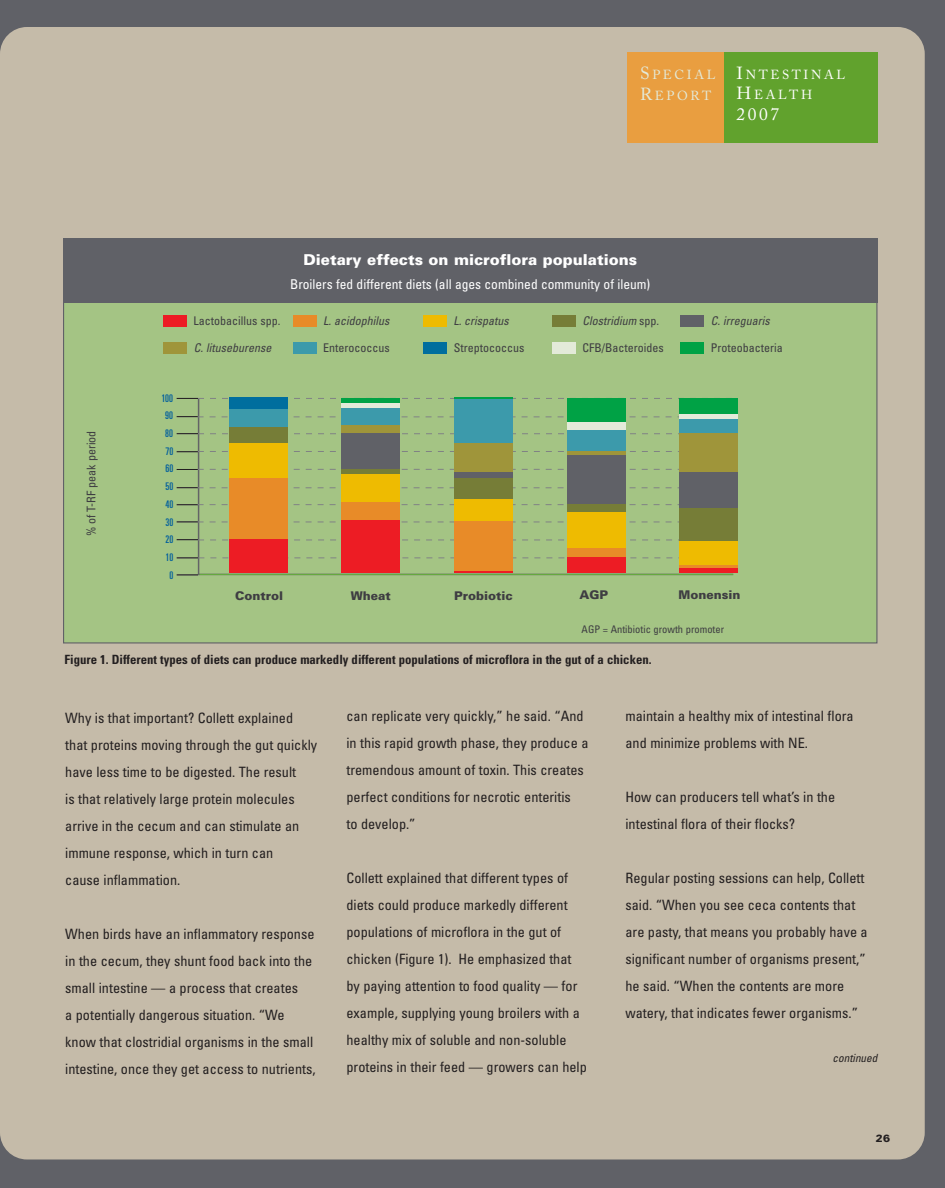
<style>
.page{position:relative;width:945px;height:1188px;background:#606167}
.page>*{position:absolute;margin:0;border:0;box-sizing:border-box;transform-origin:0 0}
.t1{font:17.4px "Adobe Caslon";color:#fff}
.t2{font:900 15px "Univers";color:#fff}
.t3{font:condensed 14.25px/27px "Univers";color:#231f20}
.t4{font:condensed 13.5px "Univers";color:#fff}
.t5{font:13.05px/20.9px "Adobe Caslon";letter-spacing:.2em;color:#fff}
.t6{font:13.05px/20.9px "Adobe Caslon";letter-spacing:.2em;color:#e3ead9}
.t7{font:700 condensed 12.75px "Univers";color:#231f20}
.t8{font:condensed 12px "Univers";color:#3e3d42}
.t9{font:italic condensed 12px "Univers";color:#3e3d42}
.t10{font:900 12px "Univers";color:#3e3d42}
.t11{font:italic condensed 11.25px "Univers";color:#231f20}
.t12{font:condensed 10.5px "Univers";color:#3e3d42}
.t13{font:ultra-condensed 10.5px/17.7px "Univers";color:#005e9d;text-align:center}
.t14{font:900 10.5px "Univers";color:#231f20}
.s1{font-size:17.4px}
.s2{font-style:normal}
</style>
<div class="page">
<div style="left:0;top:27px;width:925px;height:1132px;background:#c5bba9;border-radius:27px"></div>
<div style="left:628px;top:52px;width:96px;height:91px;background:#e99e40"></div>
<div style="left:724px;top:52px;width:154px;height:91px;background:#61a22d"></div>
<div style="left:64px;top:242px;width:812px;height:400px;background:#a4c484"></div>
<hr style="left:198px;top:574px;width:535px;height:1px;background:#636466">
<hr style="left:198px;top:398px;width:1px;height:177px;background:#636466">
<svg style="left:177px;top:575px;width:21px;height:1px"></svg>
<svg style="left:177px;top:398px;width:502px;height:1px"></svg>
<svg style="left:177px;top:416px;width:502px;height:2px"></svg>
<svg style="left:177px;top:433px;width:502px;height:1px"></svg>
<svg style="left:177px;top:451px;width:502px;height:1px"></svg>
<svg style="left:177px;top:469px;width:502px;height:1px"></svg>
<svg style="left:177px;top:487px;width:502px;height:2px"></svg>
<svg style="left:177px;top:504px;width:502px;height:1px"></svg>
<svg style="left:177px;top:522px;width:502px;height:1px"></svg>
<svg style="left:177px;top:539px;width:502px;height:2px"></svg>
<svg style="left:177px;top:558px;width:502px;height:1px"></svg>
<div style="left:63px;top:238px;width:815px;height:65px;background:#606167"></div>
<div style="left:163px;top:316px;width:24px;height:11px;background:#ed1c24"></div>
<div style="left:293px;top:316px;width:23px;height:11px;background:#e88b28"></div>
<div style="left:423px;top:316px;width:23px;height:11px;background:#eebb01"></div>
<div style="left:552px;top:316px;width:23px;height:11px;background:#767d37"></div>
<div style="left:681px;top:316px;width:23px;height:11px;background:#606167"></div>
<div style="left:164px;top:342px;width:23px;height:11px;background:#9f953a"></div>
<div style="left:293px;top:342px;width:23px;height:11px;background:#3c9aab"></div>
<div style="left:424px;top:342px;width:23px;height:11px;background:#006e9e"></div>
<div style="left:552px;top:342px;width:23px;height:11px;background:#e3ead9"></div>
<div style="left:681px;top:342px;width:23px;height:11px;background:#00a245"></div>
<div style="left:230px;top:539px;width:58px;height:34px;background:#ed1c24"></div>
<div style="left:230px;top:443px;width:58px;height:37px;background:#eebb01"></div>
<div style="left:230px;top:426px;width:58px;height:17px;background:#767d37"></div>
<div style="left:230px;top:408px;width:58px;height:18px;background:#3c9aab"></div>
<div style="left:230px;top:398px;width:58px;height:11px;background:#006e9e"></div>
<div style="left:230px;top:479px;width:58px;height:60px;background:#e88b28"></div>
<div style="left:454px;top:499px;width:59px;height:22px;background:#eebb01"></div>
<div style="left:454px;top:477px;width:59px;height:22px;background:#767d37"></div>
<div style="left:454px;top:443px;width:59px;height:29px;background:#9f953a"></div>
<div style="left:454px;top:472px;width:59px;height:6px;background:#606167"></div>
<hr style="left:454px;top:570px;width:59px;height:3px;background:#ed1c24">
<div style="left:454px;top:399px;width:59px;height:44px;background:#3c9aab"></div>
<hr style="left:454px;top:398px;width:59px;height:1px;background:#00a245">
<div style="left:454px;top:521px;width:59px;height:49px;background:#e88b28"></div>
<div style="left:341px;top:519px;width:59px;height:54px;background:#ed1c24"></div>
<div style="left:341px;top:474px;width:59px;height:28px;background:#eebb01"></div>
<div style="left:341px;top:469px;width:59px;height:5px;background:#767d37"></div>
<div style="left:341px;top:433px;width:59px;height:36px;background:#606167"></div>
<div style="left:341px;top:424px;width:59px;height:9px;background:#9f953a"></div>
<div style="left:341px;top:407px;width:59px;height:18px;background:#3c9aab"></div>
<div style="left:341px;top:402px;width:59px;height:5px;background:#e3ead9"></div>
<hr style="left:341px;top:398px;width:59px;height:4px;background:#00a245">
<div style="left:341px;top:502px;width:59px;height:18px;background:#e88b28"></div>
<div style="left:567px;top:557px;width:59px;height:16px;background:#ed1c24"></div>
<div style="left:567px;top:512px;width:59px;height:36px;background:#eebb01"></div>
<div style="left:567px;top:502px;width:59px;height:10px;background:#767d37"></div>
<div style="left:567px;top:454px;width:59px;height:49px;background:#606167"></div>
<hr style="left:567px;top:451px;width:59px;height:3px;background:#9f953a">
<div style="left:567px;top:430px;width:59px;height:21px;background:#3c9aab"></div>
<div style="left:567px;top:422px;width:59px;height:7px;background:#e3ead9"></div>
<div style="left:567px;top:398px;width:59px;height:24px;background:#00a245"></div>
<div style="left:567px;top:548px;width:59px;height:9px;background:#e88b28"></div>
<div style="left:679px;top:568px;width:59px;height:5px;background:#ed1c24"></div>
<div style="left:679px;top:541px;width:59px;height:24px;background:#eebb01"></div>
<div style="left:679px;top:507px;width:59px;height:34px;background:#767d37"></div>
<div style="left:679px;top:472px;width:59px;height:35px;background:#606167"></div>
<div style="left:679px;top:433px;width:59px;height:39px;background:#9f953a"></div>
<div style="left:679px;top:414px;width:59px;height:5px;background:#e3ead9"></div>
<div style="left:679px;top:420px;width:59px;height:13px;background:#3c9aab"></div>
<div style="left:679px;top:398px;width:59px;height:16px;background:#00a245"></div>
<hr style="left:679px;top:565px;width:59px;height:2px;background:#e88b28">
<p class="t6" style="left:640px;top:65px;width:77px"><span class="s1">S</span>PECIAL<br><span class="s1">R</span>EPORT</p>
<p class="t5" style="left:737px;top:65px;width:110px"><span class="s1">I</span>NTESTINAL<br><span class="s1">H</span>EALTH</p>
<p class="t1" style="left:737px;top:108px;width:44px">2007</p>
<p class="t2" style="left:303px;top:255px;width:335px">Dietary effects on microflora populations</p>
<p class="t4" style="left:290px;top:280px;width:362px">Broilers fed different diets (all ages combined community of ileum)</p>
<p class="t8" style="left:87px;top:536px;width:107px;rotate:-90deg">% of T-RF peak period</p>
<p class="t13" style="left:161px;top:390px;width:13px">100</p>
<p class="t13" style="left:165px;top:408px;width:9px">90</p>
<p class="t13" style="left:165px;top:425px;width:9px">80</p>
<p class="t13" style="left:165px;top:443px;width:9px">70</p>
<p class="t13" style="left:165px;top:461px;width:9px">60</p>
<p class="t13" style="left:165px;top:478px;width:9px">50</p>
<p class="t13" style="left:165px;top:496px;width:9px">40</p>
<p class="t13" style="left:165px;top:514px;width:9px">30</p>
<p class="t13" style="left:165px;top:532px;width:9px">20</p>
<p class="t13" style="left:165px;top:549px;width:9px">10<br>0</p>
<p class="t8" style="left:194px;top:317px;width:88px">Lactobacillus spp.</p>
<p class="t9" style="left:323px;top:317px;width:68px">L. acidophilus</p>
<p class="t9" style="left:453px;top:317px;width:57px">L. crispatus</p>
<p class="t9" style="left:582px;top:317px;width:78px">Clostridium <span class="s2">spp.</span></p>
<p class="t9" style="left:711px;top:317px;width:60px">C. irreguaris</p>
<p class="t9" style="left:194px;top:343px;width:79px">C. lituseburense</p>
<p class="t8" style="left:323px;top:343px;width:68px">Enterococcus</p>
<p class="t8" style="left:454px;top:343px;width:72px">Streptococcus</p>
<p class="t8" style="left:582px;top:343px;width:83px">CFB/Bacteroides</p>
<p class="t8" style="left:711px;top:343px;width:73px">Proteobacteria</p>
<p class="t10" style="left:235px;top:592px;width:49px">Control</p>
<p class="t10" style="left:351px;top:592px;width:41px">Wheat</p>
<p class="t10" style="left:454px;top:592px;width:60px">Probiotic</p>
<p class="t10" style="left:580px;top:590px;width:30px">AGP</p>
<p class="t10" style="left:678px;top:590px;width:64px">Monensin</p>
<p class="t12" style="left:582px;top:626px;width:144px">AGP = Antibiotic growth promoter</p>
<p class="t7" style="left:64px;top:655px;width:589px">Figure 1. Different types of diets can produce markedly different populations of microflora in the gut of a chicken.</p>
<p class="t3" style="left:65px;top:706px;width:253px">Why is that important? Collett explained that proteins moving through the gut quickly have less time to be digested. The result<br>is that relatively large protein molecules arrive in the cecum and can stimulate an immune response, which in turn can<br>cause inflammation.</p>
<p class="t3" style="left:65px;top:922px;width:252px">When birds have an inflammatory response in the cecum, they shunt food back into the small intestine — a process that creates<br>a potentially dangerous situation. “We know that clostridial organisms in the small intestine, once they get access to nutrients,</p>
<p class="t3" style="left:346px;top:704px;width:243px">can replicate very quickly,” he said. “And in this rapid growth phase, they produce a tremendous amount of toxin. This creates perfect conditions for necrotic enteritis<br>to develop.”</p>
<p class="t3" style="left:346px;top:866px;width:242px">Collett explained that different types of diets could produce markedly different populations of microflora in the gut of chicken (Figure 1). He emphasized that by paying attention to food quality — for example, supplying young broilers with a healthy mix of soluble and non-soluble proteins in their feed — growers can help</p>
<p class="t3" style="left:625px;top:704px;width:230px">maintain a healthy mix of intestinal flora and minimize problems with NE.</p>
<p class="t3" style="left:625px;top:785px;width:211px">How can producers tell what’s in the intestinal flora of their flocks?</p>
<p class="t3" style="left:625px;top:866px;width:244px">Regular posting sessions can help, Collett said. “When you see ceca contents that are pasty, that means you probably have a significant number of organisms present,” he said. “When the contents are more watery, that indicates fewer organisms.”</p>
<p class="t11" style="left:833px;top:1054px;width:46px">continued</p>
<p class="t14" style="left:876px;top:1134px;width:16px">26</p>
</div>
